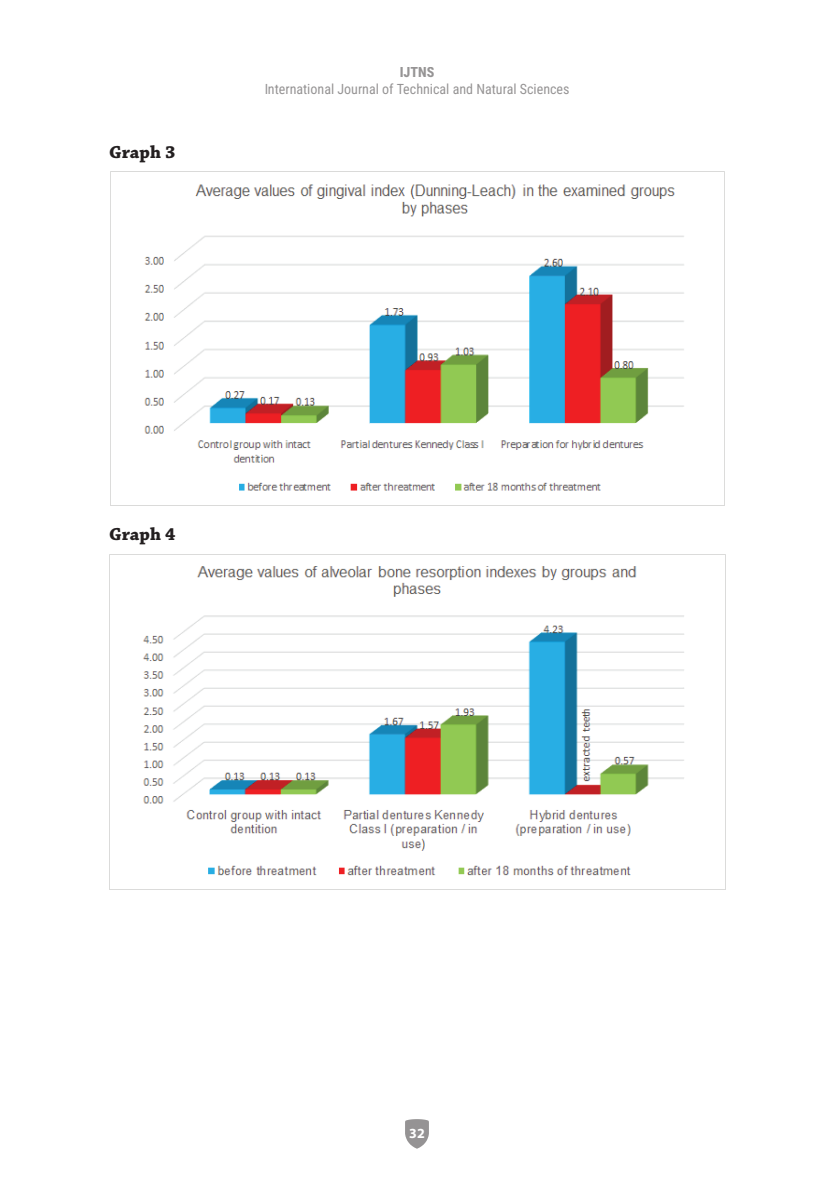
<style>
.page{position:relative;width:834px;height:1181px;background:#fff}
.page>*{position:absolute;margin:0;border:0;box-sizing:border-box;transform-origin:0 0}
.t1{font:700 18.38px "Chaparral Pro";color:#231f20}
.t2{font:14px "Roboto Condensed";color:#231f20}
.t3{font:800 14px "Roboto Condensed";color:#231f20}
.t4{font:700 14px "Myriad Pro";color:#fff}
</style>
<div class="page">
<svg style="left:405px;top:1119px;width:24px;height:29px"></svg>
<img style="left:110px;top:172px;width:574px;height:333px">
<img style="left:109px;top:554px;width:616px;height:336px">
<h1 class="t1" style="left:109px;top:141px;width:68px">Graph 3</h1>
<p class="t3" style="left:399px;top:62px;width:36px">IJTNS</p>
<p class="t2" style="left:264px;top:79px;width:306px">International Journal of Technical and Natural Sciences</p>
<h1 class="t1" style="left:109px;top:524px;width:68px">Graph 4</h1>
<p class="t4" style="left:409px;top:1124px;width:17px">32</p>
</div>
